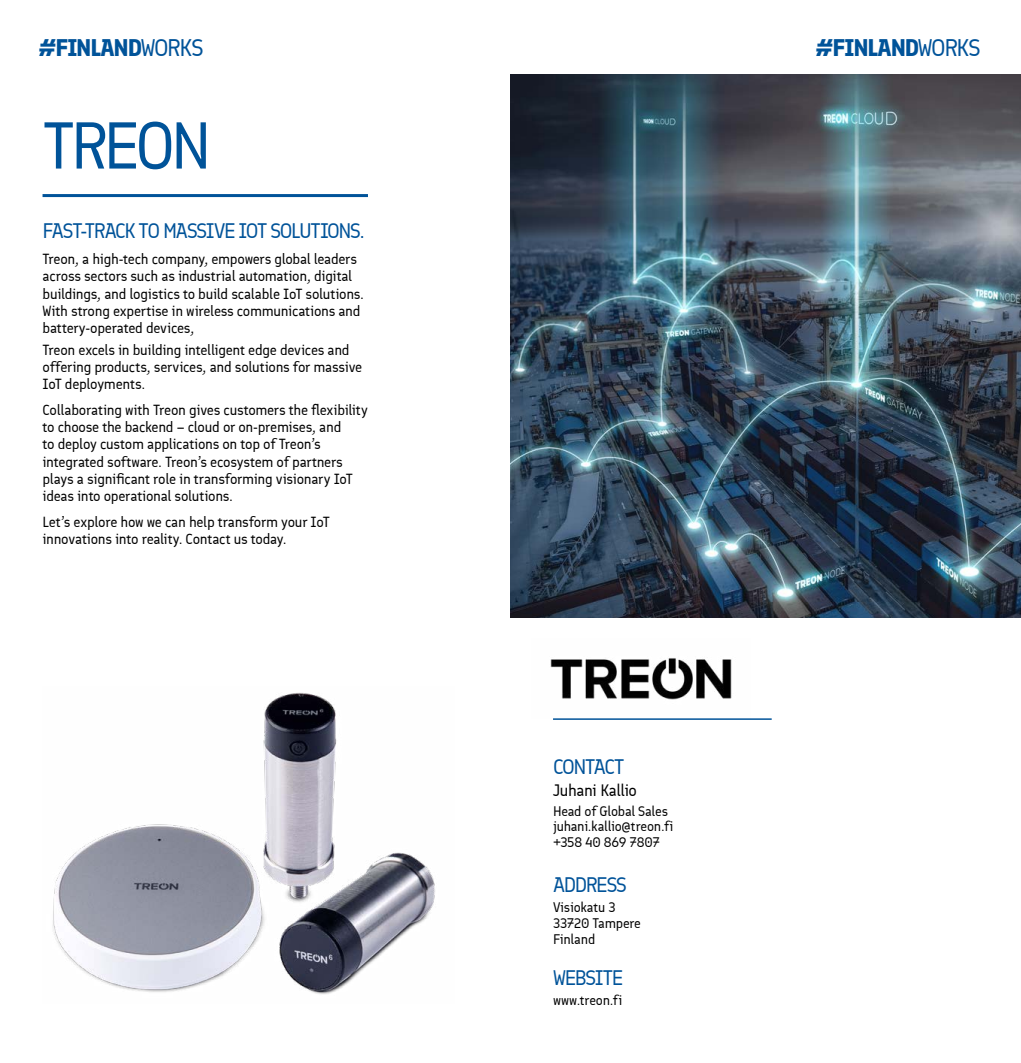
<style>
.page{position:relative;width:1021px;height:1063px;background:#fff}
.page>*{position:absolute;margin:0;border:0;box-sizing:border-box;transform-origin:0 0}
.t1{font:66px "Finlandica";letter-spacing:-.07em;color:#005399}
.t2{font:700 24px "Finlandica";letter-spacing:-.055em;color:#005399}
.t3{font:21px "Finlandica";letter-spacing:-.06em;color:#005399}
.t4{font:16.5px "Finlandica";letter-spacing:-.03em;color:#000}
.Body_text{font:14.7px/17.2px "Finlandica";letter-spacing:-.02em;color:#000}
.Contact{font:13.8px/15.8px "Finlandica";letter-spacing:-.015em;color:#000}
.s1{font-weight:400}
</style>
<div class="page">
<hr style="left:553px;top:718px;width:218px;height:2px;background:#005399">
<img style="left:510px;top:74px;width:510px;height:544px">
<hr style="left:43px;top:194px;width:325px;height:3px;background:#005399">
<img style="left:550px;top:658px;width:182px;height:42px">
<img style="left:52px;top:692px;width:383px;height:302px">
<h2 class="t2" style="left:38px;top:33px;width:167px">#FINLAND<span class="s1">WORKS</span></h2>
<h2 class="t2" style="left:815px;top:33px;width:167px">#FINLAND<span class="s1">WORKS</span></h2>
<h1 class="t1" style="left:43px;top:106px;width:171px">TREON</h1>
<h2 class="t3" style="left:43px;top:219px;width:324px">FAST-TRACK TO MASSIVE IOT SOLUTIONS.</h2>
<h2 class="Body_text" style="left:43px;top:251px;width:323px">Treon, a high-tech company, empowers global leaders across sectors such as industrial automation, digital buildings, and logistics to build scalable IoT solutions.<br>With strong expertise in wireless communications and battery-operated devices,</h2>
<p class="Body_text" style="left:43px;top:341px;width:321px">Treon excels in building intelligent edge devices and offering products, services, and solutions for massive<br>IoT deployments.</p>
<p class="Body_text" style="left:43px;top:401px;width:327px">Collaborating with Treon gives customers the flexibility to choose the backend – cloud or on-premises, and<br>to deploy custom applications on top of Treon’s integrated software. Treon’s ecosystem of partners plays a significant role in transforming visionary IoT ideas into operational solutions.</p>
<p class="Body_text" style="left:43px;top:513px;width:289px">Let’s explore how we can help transform your IoT innovations into reality. Contact us today.</p>
<h2 class="t3" style="left:553px;top:754px;width:73px">CONTACT</h2>
<h2 class="t4" style="left:553px;top:780px;width:85px">Juhani Kallio</h2>
<p class="Contact" style="left:553px;top:803px;width:122px">Head of Global Sales juhani.kallio@treon.fi +358 40 869 7807</p>
<h2 class="t3" style="left:553px;top:873px;width:75px">ADDRESS</h2>
<p class="Contact" style="left:553px;top:900px;width:89px">Visiokatu 3<br>33720 Tampere<br>Finland</p>
<h2 class="t3" style="left:553px;top:965px;width:72px">WEBSITE</h2>
<p class="Contact" style="left:553px;top:992px;width:71px">www.treon.fi</p>
</div>
